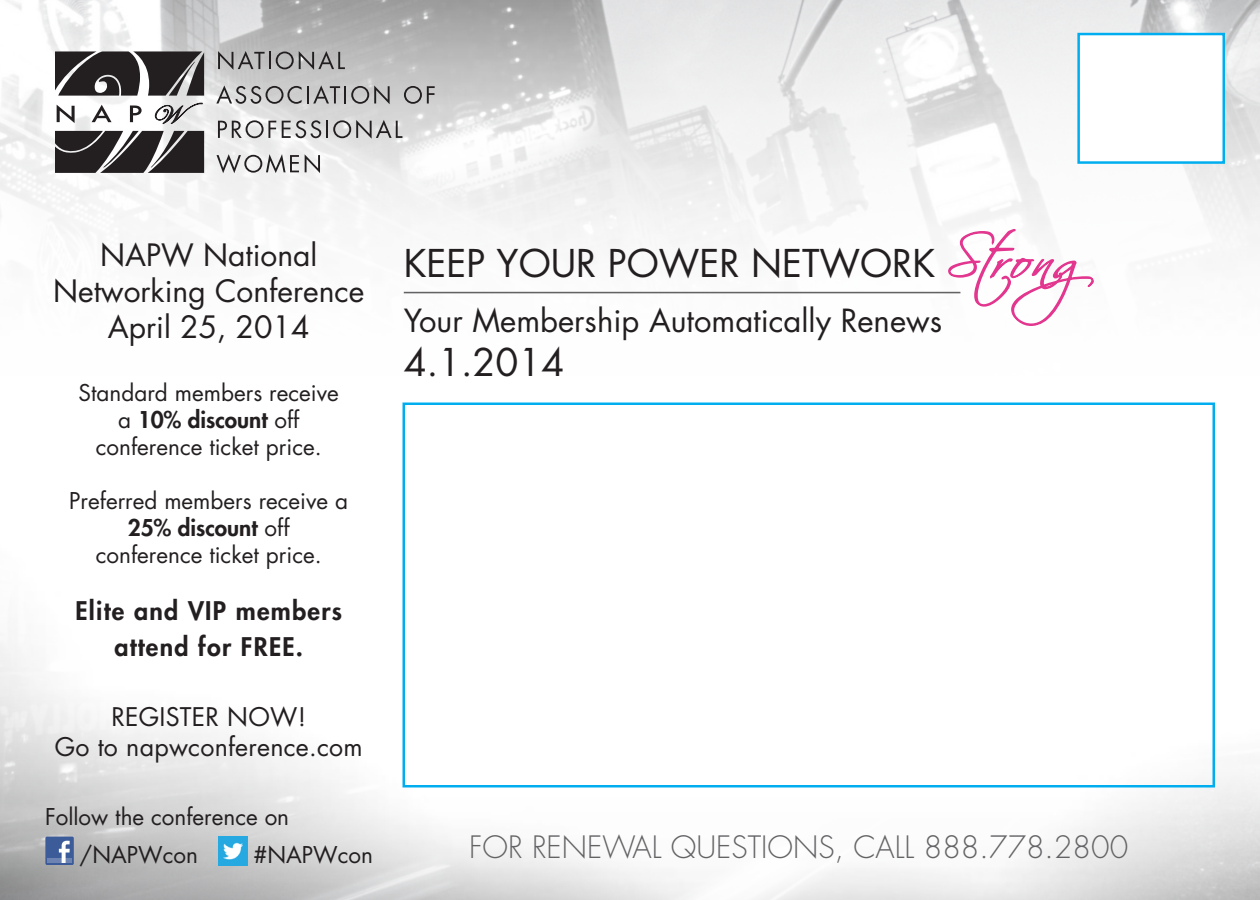
<style>
.page{position:relative;width:1260px;height:900px;background:#fff}
.page>*{position:absolute;margin:0;border:0;box-sizing:border-box;transform-origin:0 0}
.t1{font:37.25px "Futura";color:#231f20}
.t2{font:31px "Futura";color:#231f20}
.t3{font:30px/36px "Futura";color:#231f20;text-align:center}
.t4{font:300 30px "Futura";color:#636366}
.t5{font:25px/30px "Futura";letter-spacing:.01em;color:#231f20;text-align:center}
.t6{font:800 25px/36px "Futura";letter-spacing:.05em;color:#231f20;text-align:center}
.t7{font:22.5px/27px "Futura";color:#231f20;text-align:center}
.s1{font-weight:800}
.s2{font-family:"Scriptina Pro";font-size:52.75px;color:#e3368f}
</style>
<div class="page">
<img style="left:0;top:0;width:1260px;height:900px">
<svg style="left:947px;top:228px;width:148px;height:98px"></svg>
<hr style="left:404px;top:292px;width:556px;height:1px;background:#636366">
<div style="left:45px;top:837px;width:29px;height:28px;background:#3b5b99;border-radius:2px"></div>
<hr style="left:47px;top:859px;width:25px;height:4px;background:#6d84b3">
<svg style="left:59px;top:841px;width:11px;height:22px"></svg>
<img style="left:219px;top:837px;width:28px;height:28px">
<svg style="left:57px;top:105px;width:18px;height:18px"></svg>
<svg style="left:92px;top:105px;width:20px;height:17px"></svg>
<svg style="left:130px;top:106px;width:12px;height:16px"></svg>
<svg style="left:155px;top:103px;width:48px;height:21px"></svg>
<svg style="left:55px;top:51px;width:149px;height:45px;background:#4a4647"></svg>
<svg style="left:55px;top:131px;width:149px;height:42px;background:#423f40"></svg>
<svg style="left:218px;top:51px;width:127px;height:19px;background:#9b9a9a"></svg>
<svg style="left:216px;top:85px;width:174px;height:19px;background:#a9a8a9"></svg>
<svg style="left:404px;top:86px;width:31px;height:18px"></svg>
<svg style="left:218px;top:120px;width:58px;height:18px"></svg>
<svg style="left:282px;top:120px;width:120px;height:19px;background:#b2b1b2"></svg>
<svg style="left:217px;top:154px;width:82px;height:19px"></svg>
<svg style="left:305px;top:154px;width:15px;height:19px"></svg>
<div style="left:402px;top:402px;width:813px;height:386px;border:2px solid #00aeef"></div>
<div style="left:1077px;top:33px;width:148px;height:131px;background:#fff;border:2px solid #00aeef"></div>
<h3 class="t3" style="left:53px;top:236px;width:313px">NAPW National<br>Networking Conference<br>April 25, 2014</h3>
<p class="t7" style="left:79px;top:379px;width:262px">Standard members receive a <span class="s1">10% discount</span> off conference ticket price.</p>
<p class="t7" style="left:69px;top:487px;width:280px">Preferred members receive a<br><span class="s1">25% discount</span> off<br>conference ticket price.</p>
<p class="t6" style="left:75px;top:592px;width:268px">Elite and VIP members attend for FREE.</p>
<p class="t5" style="left:55px;top:701px;width:310px">REGISTER NOW!<br>Go to napwconference.com</p>
<p class="t7" style="left:80px;top:798px;width:211px;line-height:37.5px;text-align:left;text-indent:-35px">Follow the conference on /NAPWcon</p>
<p class="t7" style="left:254px;top:841px;width:121px">#NAPWcon</p>
<h1 class="t1" style="left:404px;top:237px;width:733px">KEEP YOUR POWER NETWORK <span class="s2">Strong</span></h1>
<h2 class="t2" style="left:404px;top:300px;width:540px">Your Membership Automatically Renews</h2>
<h1 class="t1" style="left:404px;top:337px;width:162px">4.1.2014</h1>
<h3 class="t4" style="left:469px;top:828px;width:661px">FOR RENEWAL QUESTIONS, CALL 888.778.2800</h3>
</div>
